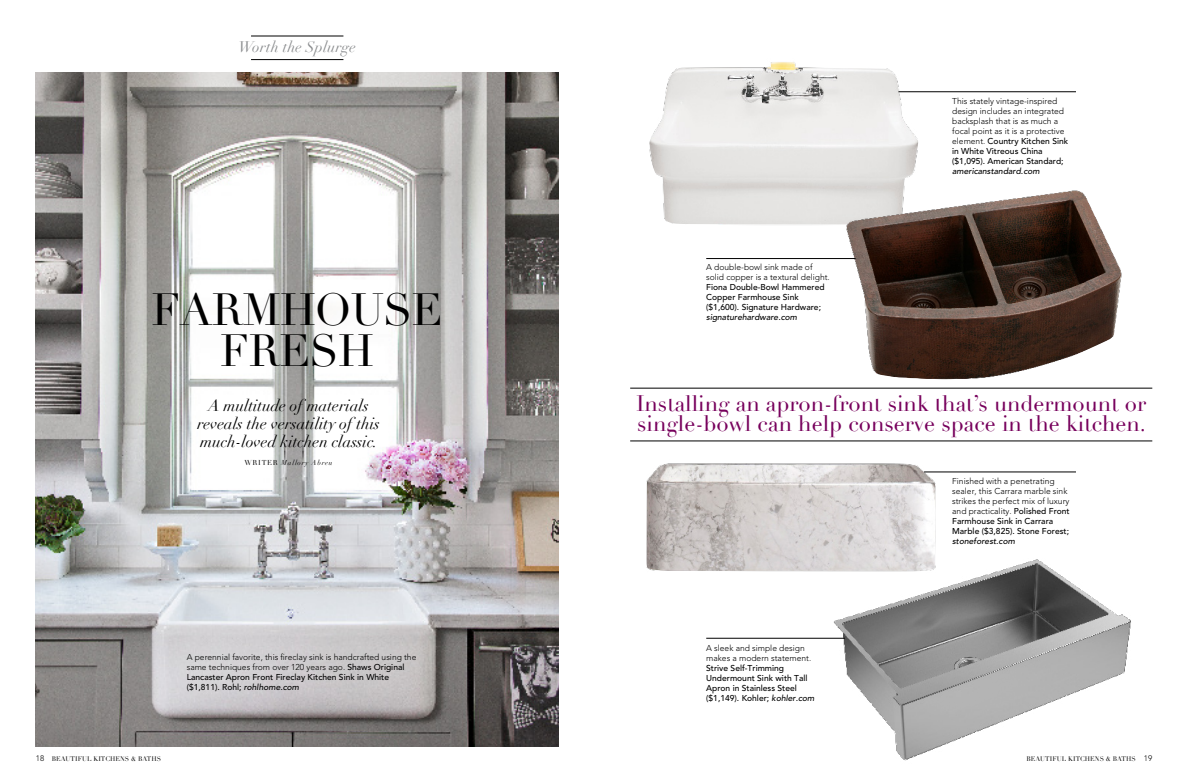
<style>
.page{position:relative;width:1188px;height:783px;background:#fff}
.page>*{position:absolute;margin:0;border:0;box-sizing:border-box;transform-origin:0 0}
.t1{font:44px/41px "Didot";letter-spacing:-.02em;color:#000;text-align:center}
.t2{font:22px/20px "Didot";color:#77005c}
.t3{font:italic 16px/18px "Didot";color:#000;text-align:center}
.t4{font:italic 15px "Didot";letter-spacing:.01em;color:#8a8c8e}
.t5{font:300 8.5px/10px "Avenir LT Std";color:#000}
.t6{font:500 8.5px/10px "Avenir LT Std";color:#000}
.t7{font:italic 500 8.5px "Avenir LT Std";color:#000}
.t8{font:italic 7px "Didot";letter-spacing:.1em;color:#000}
.t9{font:6.5px "Didot";letter-spacing:.01em;color:#000}
.s1{font-style:normal}
.s2{font-weight:500}
.s3{font-weight:500;font-style:italic}
.s4{font-style:italic}
.s5{font-family:"Avenir LT Std";font-weight:300;font-size:8px}
</style>
<div class="page">
<img style="left:646px;top:463px;width:315px;height:109px">
<img style="left:823px;top:547px;width:308px;height:214px">
<img style="left:35px;top:72px;width:523px;height:675px">
<img style="left:649px;top:62px;width:275px;height:163px">
<img style="left:845px;top:189px;width:277px;height:191px">
<hr style="left:251px;top:59px;width:92px;height:1px;background:#000">
<hr style="left:251px;top:36px;width:92px;height:1px;background:#000">
<hr style="left:898px;top:92px;width:178px;height:1px;background:#000">
<hr style="left:706px;top:258px;width:150px;height:1px;background:#000">
<hr style="left:924px;top:472px;width:152px;height:1px;background:#000">
<hr style="left:706px;top:638px;width:139px;height:1px;background:#000">
<hr style="left:630px;top:388px;width:522px;height:1px;background:#000">
<hr style="left:630px;top:441px;width:522px;height:1px;background:#000">
<h3 class="t4" style="left:239px;top:38px;width:119px">Worth the Splurge</h3>
<h1 class="t1" style="left:152px;top:290px;width:293px">FARMHOUSE<br>FRESH</h1>
<h3 class="t3" style="left:197px;top:397px;width:184px">A multitude of materials reveals the versatility of this much-loved kitchen classic.</h3>
<p class="t8" style="left:244px;top:458px;width:90px"><span class="s1">WRITER</span> Mallory Abreu</p>
<p class="t5" style="left:187px;top:653px;width:231px">A perennial favorite, this fireclay sink is handcrafted using the same techniques from over 120 years ago. <span class="s2">Shaws Original Lancaster Apron Front Fireclay Kitchen Sink in White ($1,811). Rohl;</span> <span class="s3">rohlhome.com</span></p>
<p class="t5" style="left:706px;top:262px;width:125px">A double-bowl sink made of solid copper is a textural delight.</p>
<p class="t6" style="left:706px;top:282px;width:120px">Fiona Double-Bowl Hammered<br>Copper Farmhouse Sink ($1,600). Signature Hardware;</p>
<p class="t7" style="left:706px;top:312px;width:92px">signaturehardware.com</p>
<p class="t5" style="left:952px;top:96px;width:118px">This stately vintage-inspired design includes an integrated backsplash that is as much a focal point as it is a protective element. <span class="s2">Country Kitchen Sink in White Vitreous China ($1,095). American Standard;</span></p>
<p class="t7" style="left:952px;top:167px;width:89px">americanstandard.com</p>
<h2 class="t2" style="left:636px;top:393px;width:512px">Installing an apron-front sink that’s undermount or single-bowl can help conserve space in the kitchen.</h2>
<p class="t5" style="left:706px;top:643px;width:107px">A sleek and simple design makes a modern statement.</p>
<p class="t6" style="left:706px;top:663px;width:110px">Strive Self-Trimming<br>Undermount Sink with Tall<br>Apron in Stainless Steel ($1,149). Kohler; <span class="s4">kohler.com</span></p>
<p class="t5" style="left:952px;top:476px;width:119px">Finished with a penetrating sealer, this Carrara marble sink strikes the perfect mix of luxury and practicality. <span class="s2">Polished Front<br>Farmhouse Sink in Carrara<br>Marble ($3,825). Stone Forest;</span></p>
<p class="t7" style="left:952px;top:536px;width:64px">stoneforest.com</p>
<p class="t9" style="left:36px;top:755px;width:127px"><span class="s5">18</span> BEAUTIFUL KITCHENS &amp; BATHS</p>
<p class="t9" style="left:1027px;top:754px;width:127px">BEAUTIFUL KITCHENS &amp; BATHS <span class="s5">19</span></p>
</div>
